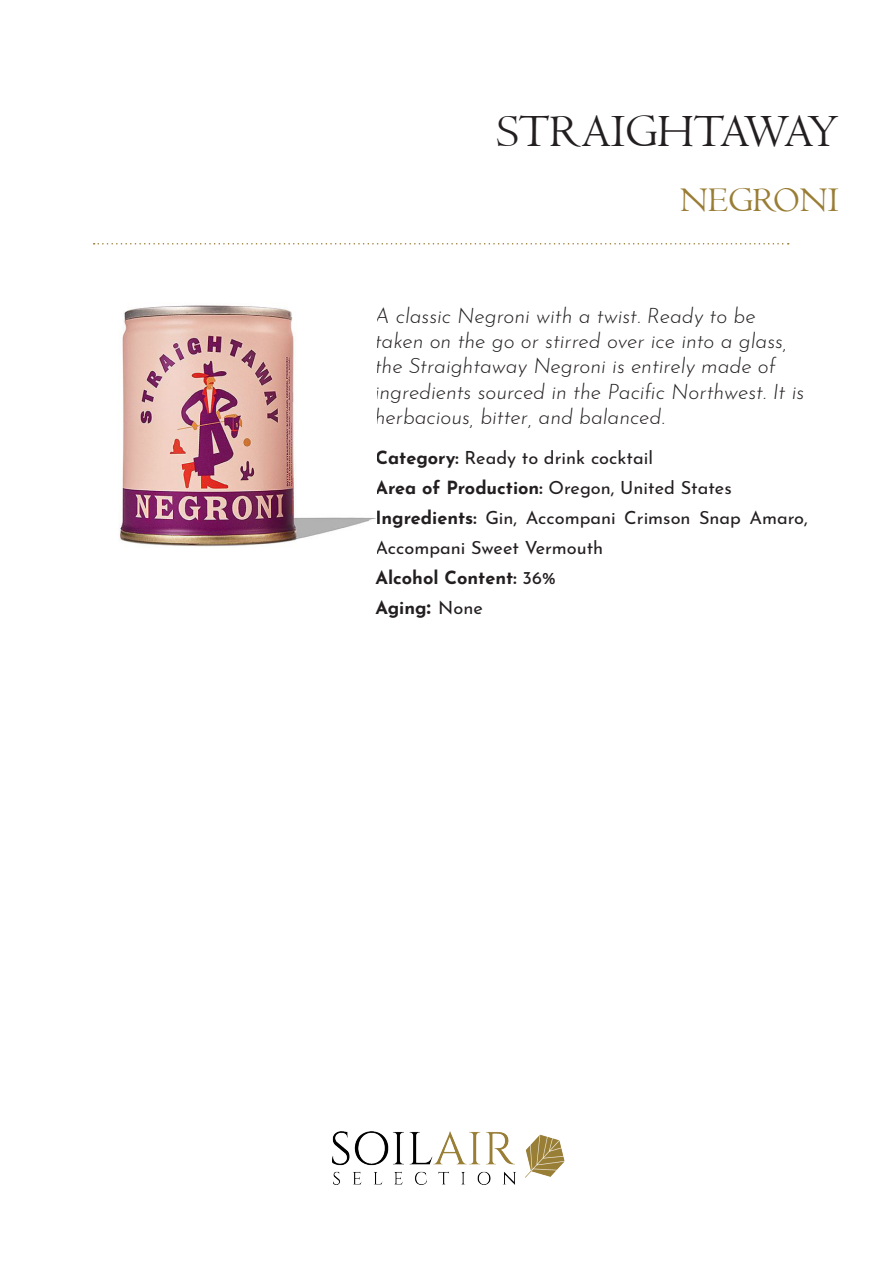
<style>
.page{position:relative;width:893px;height:1263px;background:#fff}
.page>*{position:absolute;margin:0;border:0;box-sizing:border-box;transform-origin:0 0}
.Wines{font:48px "Centaur";color:#231f20}
.Wines-2{font:36px "Centaur";color:#997d35}
.Winery{font:italic 300 21px/25.2px "Josefin Sans";color:#231f20}
.Wines-3{font:18.15px/30px "Josefin Sans";color:#231f20}
.Wines-4{font:700 18.15px "Josefin Sans";color:#231f20}
.s1{font-weight:700}
.s2{font-weight:400}
.s3{font-size:23.1px}
</style>
<div class="page">
<img style="left:333px;top:1131px;width:232px;height:53px">
<svg style="left:94px;top:243px;width:695px;height:2px"></svg>
<img style="left:119px;top:305px;width:257px;height:242px">
<p class="Wines" style="left:496px;top:102px;width:344px">STRAIGHTAWAY</p>
<p class="Wines-2" style="left:680px;top:178px;width:160px">NEGRONI</p>
<p class="Winery" style="left:375px;top:301px;width:431px">A classic Negroni with a twist. Ready to be taken on the go or stirred over ice into a glass, the Straightaway Negroni is entirely made of ingredients sourced in the Pacific Northwest. It is herbacious, bitter, and balanced.</p>
<p class="Wines-3" style="left:375px;top:441px;width:279px"><span class="s1">Category:</span> Ready to drink cocktail</p>
<p class="Wines-3" style="left:375px;top:471px;width:358px"><span class="s1">Area of Production:</span> Oregon, United States</p>
<p class="Wines-3" style="left:375px;top:501px;width:434px"><span class="s1">Ingredients:</span> Gin, Accompani Crimson Snap Amaro,<br>Accompani Sweet Vermouth</p>
<p class="Wines-4" style="left:375px;top:562px;width:182px">Alcohol Content: <span class="s2">36%</span></p>
<p class="Wines-4" style="left:375px;top:592px;width:109px">Aging<span class="s3">:</span> <span class="s2">None</span></p>
</div>
